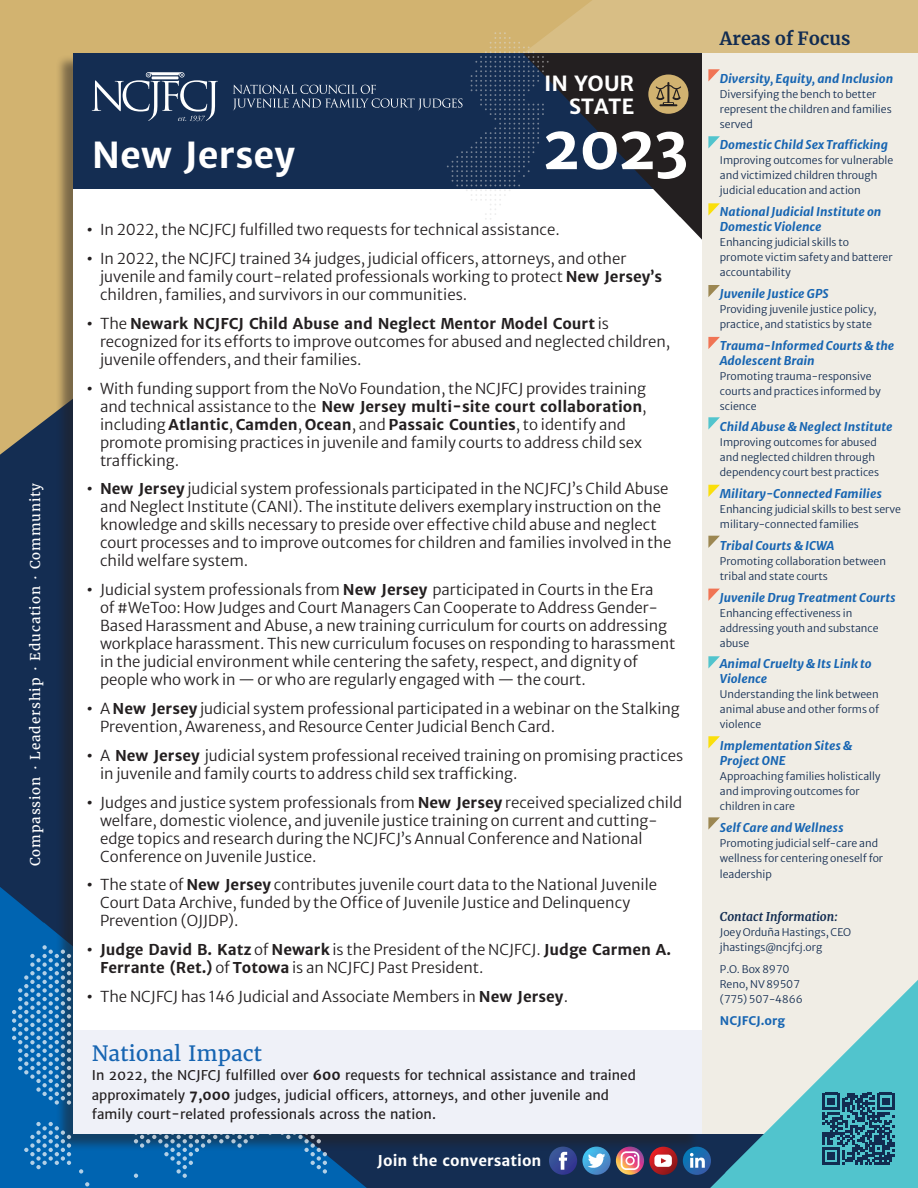
<style>
.page{position:relative;width:918px;height:1188px;background:#fff}
.page>*{position:absolute;margin:0;border:0;box-sizing:border-box;transform-origin:0 0}
.t1{font:700 60px "Merriweather Sans";color:#fff}
.t2{font:700 36px "Merriweather Sans";color:#fff}
.t3{font:21px "Merriweather";color:#1765b2}
.t4{font:700 21px/22.2px "Merriweather Sans";color:#fff;text-align:right}
.t5{font:700 18px "Merriweather";color:#122c51}
.t6{font:300 15px/18px "Merriweather Sans";color:#231f20}
.t7{font:700 15px/18px "Merriweather Sans";color:#231f20}
.t8{font:700 15px "Merriweather Sans";color:#fff}
.t9{font:13.5px/19.5px "Merriweather Sans";color:#231f20}
.t10{font:13.5px "Merriweather";letter-spacing:.065em;color:#fff}
.t11{font:italic 700 12px/15px "Merriweather Sans";color:#1765b2}
.t12{font:italic 700 12px "Merriweather";color:#122c51}
.t13{font:700 12px "Merriweather Sans";color:#1765b2}
.t14{font:300 10.5px/15px "Merriweather Sans";color:#122c51}
.s1{font-weight:700}
.s2{font-weight:300}
</style>
<div class="page">
<div style="left:702px;top:53px;width:216px;height:1083px;background:#f0ede5"></div>
<div style="left:0;top:236px;width:73px;height:850px;background:#142d52"></div>
<div style="left:468px;top:0;width:450px;height:53px;background:#d8be85"></div>
<div style="left:0;top:0;width:592px;height:455px;background:#d2b370"></div>
<div style="left:0;top:1134px;width:765px;height:54px;background:#142d52"></div>
<svg style="left:0;top:887px;width:367px;height:301px;fill:#0064b1"></svg>
<svg style="left:701px;top:980px;width:217px;height:208px"></svg>
<svg style="left:823px;top:1093px;width:72px;height:72px;background:#2b6882"></svg>
<svg style="left:708px;top:69px;width:12px;height:13px"></svg>
<svg style="left:708px;top:136px;width:12px;height:12px"></svg>
<svg style="left:708px;top:203px;width:12px;height:13px"></svg>
<svg style="left:708px;top:285px;width:12px;height:12px"></svg>
<svg style="left:708px;top:337px;width:12px;height:12px"></svg>
<svg style="left:708px;top:417px;width:12px;height:13px"></svg>
<svg style="left:708px;top:485px;width:12px;height:12px"></svg>
<svg style="left:708px;top:536px;width:12px;height:12px"></svg>
<svg style="left:708px;top:589px;width:12px;height:12px"></svg>
<svg style="left:708px;top:656px;width:12px;height:13px"></svg>
<svg style="left:708px;top:736px;width:12px;height:12px"></svg>
<svg style="left:582px;top:1147px;width:29px;height:28px"></svg>
<svg style="left:588px;top:1154px;width:17px;height:14px"></svg>
<svg style="left:649px;top:1147px;width:29px;height:28px"></svg>
<svg style="left:654px;top:1155px;width:18px;height:12px"></svg>
<svg style="left:616px;top:1147px;width:28px;height:28px"></svg>
<svg style="left:621px;top:1152px;width:18px;height:18px"></svg>
<svg style="left:549px;top:1147px;width:28px;height:28px"></svg>
<svg style="left:559px;top:1152px;width:8px;height:18px"></svg>
<svg style="left:683px;top:1147px;width:28px;height:28px"></svg>
<svg style="left:690px;top:1153px;width:15px;height:15px"></svg>
<svg style="left:708px;top:817px;width:12px;height:13px"></svg>
<div style="left:55px;top:55px;width:646px;height:1097px;background:#231f20;opacity:.5"></div>
<div style="left:73px;top:53px;width:629px;height:1081px;background:#fff"></div>
<svg style="left:12px;top:945px;width:364px;height:241px"></svg>
<div style="left:73px;top:1031px;width:629px;height:103px;background:#eff1f8"></div>
<div style="left:73px;top:53px;width:629px;height:136px;background:#142d52"></div>
<svg style="left:92px;top:72px;width:126px;height:49px"></svg>
<svg style="left:233px;top:32px;width:469px;height:208px"></svg>
<p class="t10" style="left:27px;top:866px;width:385px;rotate:-90deg">Compassion · Leadership · Education · Community</p>
<h2 class="t2" style="left:92px;top:132px;width:205px">New Jersey</h2>
<h3 class="t4" style="left:544px;top:73px;width:92px">IN YOUR<br>STATE</h3>
<h1 class="t1" style="left:541px;top:109px;width:149px">2023</h1>
<p class="t6" style="left:87px;top:219px;width:475px"><span class="s1">•</span> In 2022, the NCJFCJ fulfilled two requests for technical assistance.</p>
<p class="t6" style="left:100px;top:248px;width:564px;text-indent:-14px"><span class="s1">•</span> In 2022, the NCJFCJ trained 34 judges, judicial officers, attorneys, and other juvenile and family court-related professionals working to protect <span class="s1">New Jersey’s </span>children, families, and survivors in our communities.</p>
<p class="t6" style="left:100px;top:313px;width:572px;text-indent:-14px"><span class="s1">•</span> The <span class="s1">Newark NCJFCJ Child Abuse and Neglect Mentor Model Court</span> is recognized for its efforts to improve outcomes for abused and neglected children, juvenile offenders, and their families.</p>
<p class="t6" style="left:100px;top:378px;width:548px;text-indent:-14px"><span class="s1">•</span> With funding support from the NoVo Foundation, the NCJFCJ provides training and technical assistance to the <span class="s1">New Jersey multi-site court collaboration</span>, including <span class="s1">Atlantic</span>, <span class="s1">Camden</span>, <span class="s1">Ocean</span>, and <span class="s1">Passaic Counties</span>, to identify and promote promising practices in juvenile and family courts to address child sex trafficking.</p>
<p class="t6" style="left:100px;top:478px;width:573px;text-indent:-14px"><span class="s1">• New Jersey</span> judicial system professionals participated in the NCJFCJ’s Child Abuse and Neglect Institute (CANI). The institute delivers exemplary instruction on the knowledge and skills necessary to preside over effective child abuse and neglect court processes and to improve outcomes for children and families involved in the child welfare system.</p>
<p class="t6" style="left:100px;top:579px;width:577px;text-indent:-14px"><span class="s1">•</span> Judicial system professionals from <span class="s1">New Jersey</span> participated in Courts in the Era<br>of #WeToo: How Judges and Court Managers Can Cooperate to Address Gender-Based Harassment and Abuse, a new training curriculum for courts on addressing workplace harassment. This new curriculum focuses on responding to harassment in the judicial environment while centering the safety, respect, and dignity of people who work in — or who are regularly engaged with — the court.</p>
<p class="t6" style="left:100px;top:698px;width:581px;text-indent:-14px"><span class="s1">•</span> A <span class="s1">New Jersey</span> judicial system professional participated in a webinar on the Stalking<br>Prevention, Awareness, and Resource Center Judicial Bench Card.</p>
<p class="t6" style="left:100px;top:745px;width:585px;text-indent:-14px"><span class="s1">•</span> A <span class="s1">New Jersey</span> judicial system professional received training on promising practices in juvenile and family courts to address child sex trafficking.</p>
<p class="t6" style="left:100px;top:792px;width:584px;text-indent:-14px"><span class="s1">•</span> Judges and justice system professionals from <span class="s1">New Jersey</span> received specialized child welfare, domestic violence, and juvenile justice training on current and cutting&shy;edge topics and research during the NCJFCJ’s Annual Conference and National Conference on Juvenile Justice.</p>
<p class="t6" style="left:100px;top:874px;width:559px;text-indent:-14px"><span class="s1">•</span> The state of <span class="s1">New Jersey</span> contributes juvenile court data to the National Juvenile<br>Court Data Archive, funded by the Office of Juvenile Justice and Delinquency<br>Prevention (OJJDP).</p>
<p class="t7" style="left:100px;top:941px;width:573px;text-indent:-14px">• Judge David B. Katz <span class="s2">of</span> Newark <span class="s2">is the President of the NCJFCJ.</span> Judge Carmen A.<br>Ferrante (Ret.) <span class="s2">of</span> Totowa <span class="s2">is an NCJFCJ Past President.</span></p>
<p class="t6" style="left:87px;top:986px;width:483px"><span class="s1">•</span> The NCJFCJ has 146 Judicial and Associate Members in <span class="s1">New Jersey</span>.</p>
<h3 class="t3" style="left:92px;top:1040px;width:172px">National Impact</h3>
<p class="t9" style="left:92px;top:1065px;width:546px">In 2022, the NCJFCJ fulfilled over <span class="s1">600</span> requests for technical assistance and trained approximately <span class="s1">7,000</span> judges, judicial officers, attorneys, and other juvenile and family court-related professionals across the nation.</p>
<p class="t8" style="left:377px;top:1151px;width:166px">Join the conversation</p>
<p class="t5" style="left:720px;top:26px;width:132px">Areas of Focus</p>
<p class="t11" style="left:720px;top:69px;width:175px">Diversity, Equity, and Inclusion</p>
<p class="t14" style="left:720px;top:85px;width:173px">Diversifying the bench to better represent the children and families served</p>
<p class="t11" style="left:720px;top:136px;width:170px">Domestic Child Sex Trafficking</p>
<p class="t14" style="left:720px;top:152px;width:175px">Improving outcomes for vulnerable and victimized children through judicial education and action</p>
<p class="t11" style="left:720px;top:203px;width:163px">National Judicial Institute on<br>Domestic Violence</p>
<p class="t14" style="left:720px;top:234px;width:174px">Enhancing judicial skills to promote victim safety and batterer accountability</p>
<p class="t11" style="left:720px;top:285px;width:110px">Juvenile Justice GPS</p>
<p class="t14" style="left:720px;top:300px;width:158px">Providing juvenile justice policy, practice, and statistics by state</p>
<p class="t11" style="left:720px;top:336px;width:176px">Trauma-Informed Courts &amp; the<br>Adolescent Brain</p>
<p class="t14" style="left:720px;top:367px;width:163px">Promoting trauma-responsive courts and practices informed by science</p>
<p class="t11" style="left:720px;top:418px;width:174px">Child Abuse &amp; Neglect Institute</p>
<p class="t14" style="left:720px;top:434px;width:161px">Improving outcomes for abused and neglected children through dependency court best practices</p>
<p class="t11" style="left:720px;top:485px;width:164px">Military-Connected Families</p>
<p class="t14" style="left:720px;top:501px;width:182px">Enhancing judicial skills to best serve military-connected families</p>
<p class="t11" style="left:720px;top:537px;width:116px">Tribal Courts &amp; ICWA</p>
<p class="t14" style="left:720px;top:552px;width:168px">Promoting collaboration between tribal and state courts</p>
<p class="t11" style="left:720px;top:588px;width:177px">Juvenile Drug Treatment Courts</p>
<p class="t14" style="left:720px;top:604px;width:160px">Enhancing effectiveness in addressing youth and substance abuse</p>
<p class="t11" style="left:720px;top:655px;width:153px">Animal Cruelty &amp; Its Link to<br>Violence</p>
<p class="t14" style="left:720px;top:686px;width:161px;text-align:justify">Understanding the link between animal abuse and other forms of violence</p>
<p class="t11" style="left:720px;top:737px;width:134px">Implementation Sites &amp;<br>Project ONE</p>
<p class="t14" style="left:720px;top:768px;width:162px">Approaching families holistically and improving outcomes for children in care</p>
<p class="t11" style="left:720px;top:819px;width:125px">Self Care and Wellness</p>
<p class="t14" style="left:720px;top:834px;width:165px;line-height:15.5px">Promoting judicial self-care and wellness for centering oneself for leadership</p>
<p class="t12" style="left:720px;top:909px;width:119px">Contact Information:</p>
<p class="t14" style="left:720px;top:924px;width:133px">Joey Orduña Hastings, CEO jhastings@ncjfcj.org</p>
<p class="t14" style="left:720px;top:960px;width:84px">P.O. Box 8970<br>Reno, NV 89507 (775) 507-4866</p>
<p class="t13" style="left:720px;top:1013px;width:67px">NCJFCJ.org</p>
</div>
